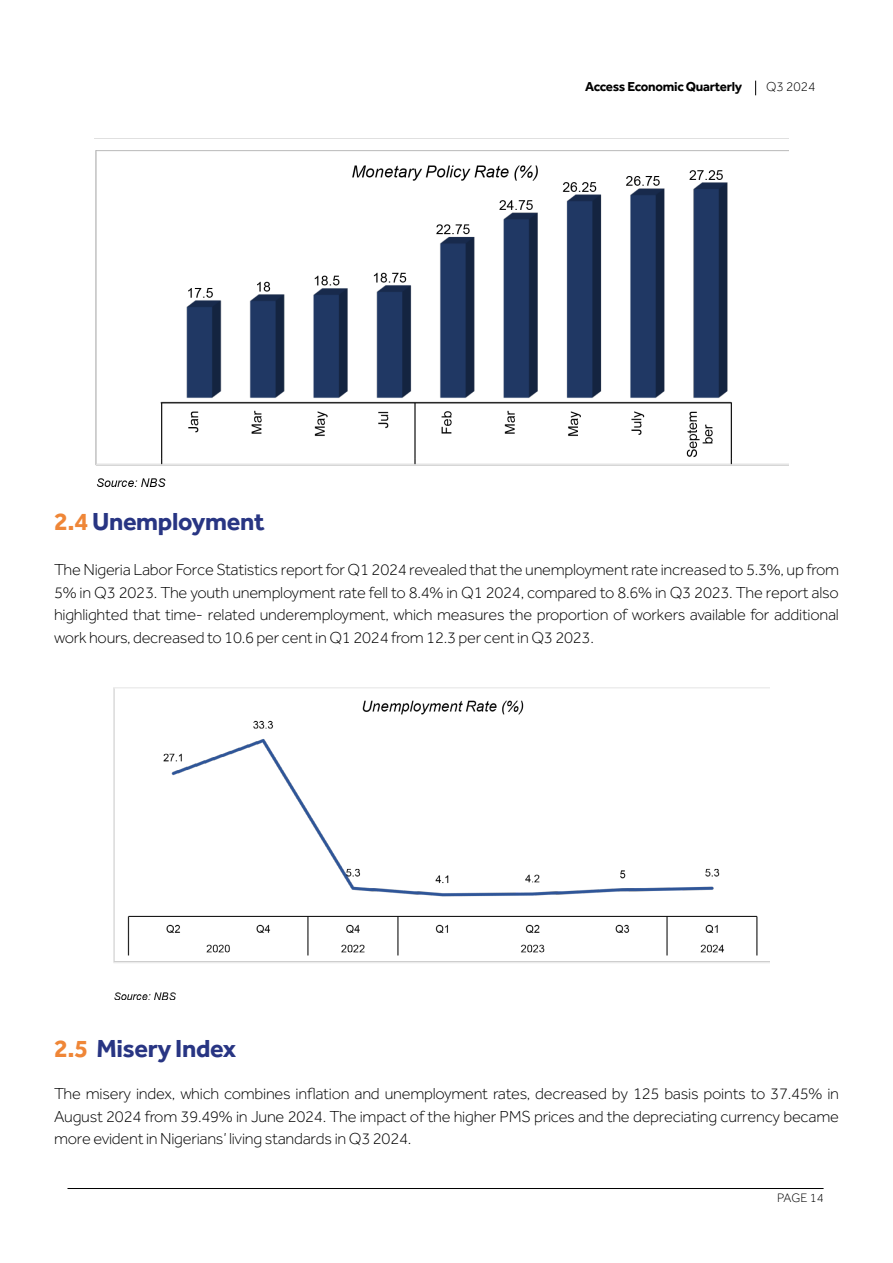
<style>
.page{position:relative;width:893px;height:1263px;background:#fff}
.page>*{position:absolute;margin:0;border:0;box-sizing:border-box;transform-origin:0 0}
.t1{font:700 25.5px "Effra";letter-spacing:-.015em;color:#283583}
.t2{font:300 16.5px/22.5px "Effra";letter-spacing:-.015em;color:#000;text-align:justify}
.t3{font:700 13.5px "Effra";letter-spacing:-.02em;color:#000}
.t4{font:300 13.5px "Effra";color:#000}
.t5{font:300 12.6px "Effra";color:#000}
.s1{color:#ef8637}
</style>
<div class="page">
<svg style="left:755px;top:81px;width:1px;height:14px"></svg>
<hr style="left:68px;top:1188px;width:756px;height:1px;background:#000">
<img style="left:94px;top:138px;width:694px;height:348px">
<img style="left:114px;top:687px;width:656px;height:312px">
<p class="t3" style="left:585px;top:78px;width:159px">Access Economic Quarterly</p>
<p class="t4" style="left:766px;top:79px;width:51px">Q3 2024</p>
<h1 class="t1" style="left:54px;top:506px;width:212px"><span class="s1">2.4</span> Unemployment</h1>
<p class="t2" style="left:54px;top:558px;width:787px">The Nigeria Labor Force Statistics report for Q1 2024 revealed that the unemployment rate increased to 5.3%, up from 5% in Q3 2023. The youth unemployment rate fell to 8.4% in Q1 2024, compared to 8.6% in Q3 2023. The report also highlighted that time- related underemployment, which measures the proportion of workers available for additional work hours, decreased to 10.6 per cent in Q1 2024 from 12.3 per cent in Q3 2023.</p>
<h1 class="t1" style="left:54px;top:1033px;width:184px"><span class="s1">2.5</span> Misery Index</h1>
<p class="t2" style="left:54px;top:1082px;width:786px">The misery index, which combines inflation and unemployment rates, decreased by 125 basis points to 37.45% in August 2024 from 39.49% in June 2024. The impact of the higher PMS prices and the depreciating currency became more evident in Nigerians’ living standards in Q3 2024.</p>
<p class="t5" style="left:777px;top:1190px;width:48px">PAGE 14</p>
</div>
